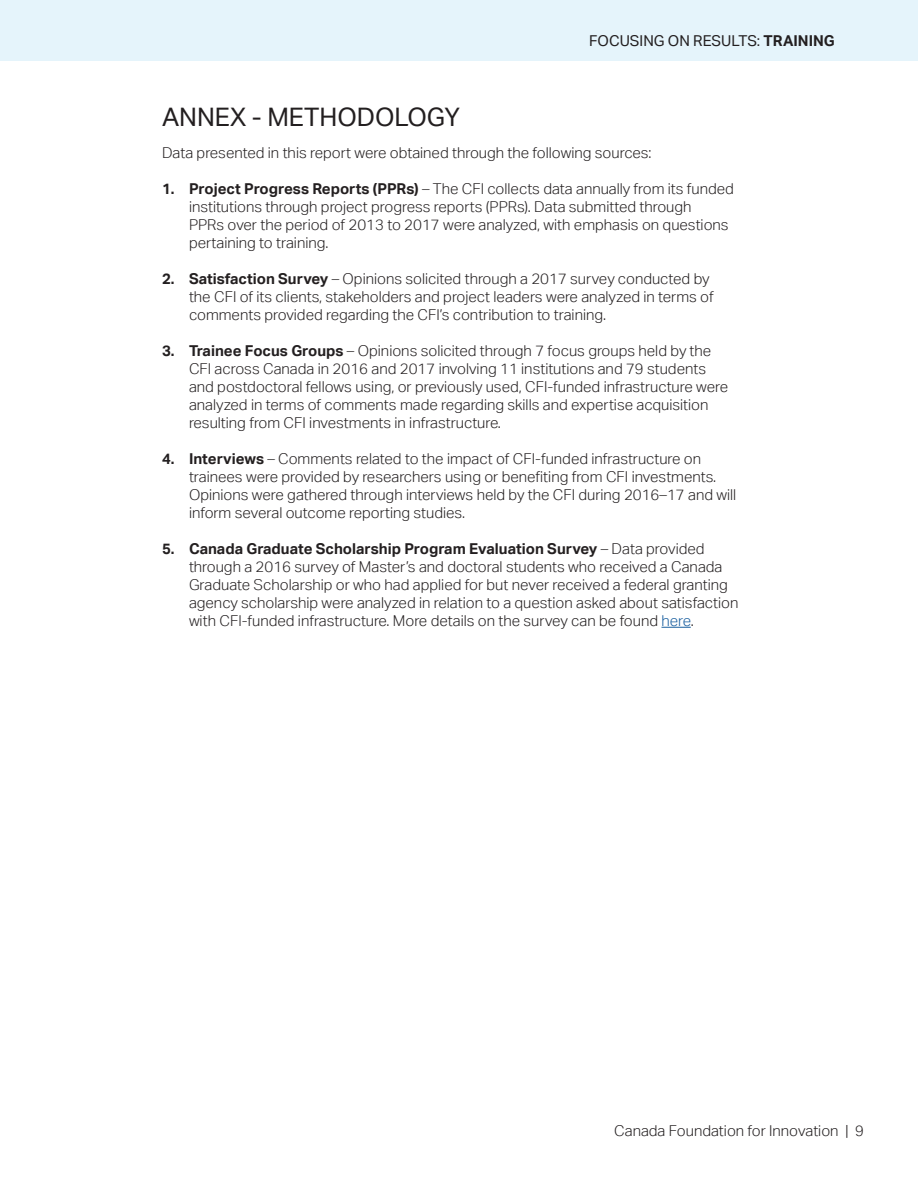
<style>
.page{position:relative;width:918px;height:1188px;background:#fff}
.page>*{position:absolute;margin:0;border:0;box-sizing:border-box;transform-origin:0 0}
.t1{font:25.5px "Aktiv Grotesk";color:#231f20}
.BodyText{font:300 15px/18px "Aktiv Grotesk";color:#231f20}
.t2{font:15px "Aktiv Grotesk";color:#231f20}
.s1{font-weight:700}
.s2{color:#175d9e}
</style>
<div class="page">
<div style="left:0;top:0;width:918px;height:60px;background:#e5f4fb"></div>
<hr style="left:661px;top:627px;width:30px;height:1px;background:#175d9e">
<p class="t2" style="left:589px;top:32px;width:247px">FOCUSING ON RESULTS: <span class="s1">TRAINING</span></p>
<p class="t1" style="left:162px;top:102px;width:300px">ANNEX - METHODOLOGY</p>
<p class="BodyText" style="left:162px;top:143px;width:491px">Data presented in this report were obtained through the following sources:</p>
<p class="BodyText" style="left:189px;top:179px;width:546px;text-indent:-27px"><span class="s1">1. Project Progress Reports (PPRs)</span> – The CFI collects data annually from its funded institutions through project progress reports (PPRs). Data submitted through<br>PPRs over the period of 2013 to 2017 were analyzed, with emphasis on questions pertaining to training.</p>
<p class="BodyText" style="left:189px;top:269px;width:526px;text-indent:-27px"><span class="s1">2. Satisfaction Survey</span> – Opinions solicited through a 2017 survey conducted by the CFI of its clients, stakeholders and project leaders were analyzed in terms of comments provided regarding the CFI’s contribution to training.</p>
<p class="BodyText" style="left:189px;top:341px;width:541px;text-indent:-27px"><span class="s1">3. Trainee Focus Groups</span> – Opinions solicited through 7 focus groups held by the CFI across Canada in 2016 and 2017 involving 11 institutions and 79 students and postdoctoral fellows using, or previously used, CFI-funded infrastructure were analyzed in terms of comments made regarding skills and expertise acquisition resulting from CFI investments in infrastructure.</p>
<p class="BodyText" style="left:189px;top:449px;width:549px;text-indent:-27px"><span class="s1">4. Interviews</span> – Comments related to the impact of CFI-funded infrastructure on trainees were provided by researchers using or benefiting from CFI investments.<br>Opinions were gathered through interviews held by the CFI during 2016–17 and will inform several outcome reporting studies.</p>
<p class="BodyText" style="left:189px;top:539px;width:551px;text-indent:-27px"><span class="s1">5. Canada Graduate Scholarship Program Evaluation Survey</span> – Data provided through a 2016 survey of Master’s and doctoral students who received a Canada Graduate Scholarship or who had applied for but never received a federal granting agency scholarship were analyzed in relation to a question asked about satisfaction with CFI-funded infrastructure. More details on the survey can be found <span class="s2">here</span>.</p>
<p class="BodyText" style="left:614px;top:1121px;width:251px">Canada Foundation for Innovation | 9</p>
</div>
